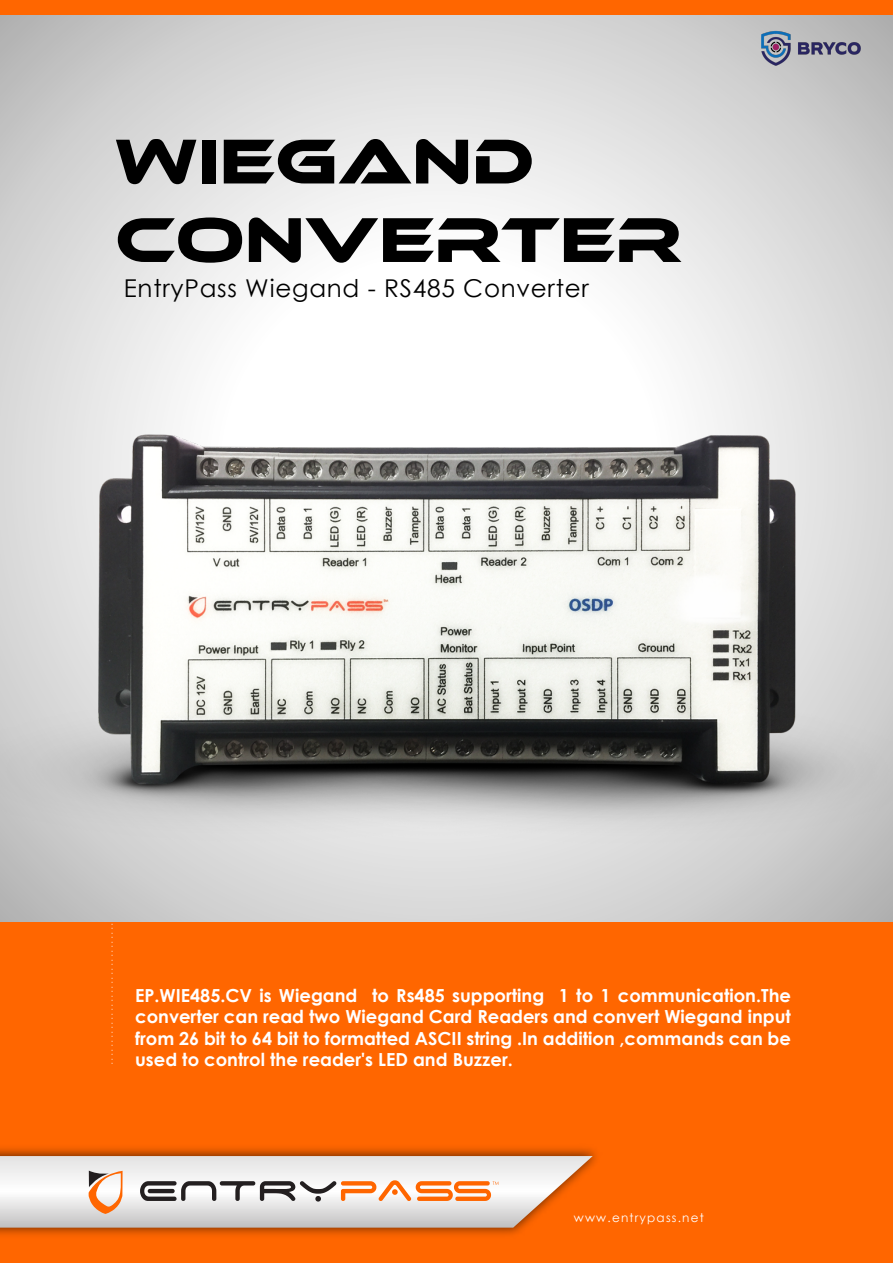
<style>
.page{position:relative;width:893px;height:1263px;background:#fff}
.page>*{position:absolute;margin:0;border:0;box-sizing:border-box;transform-origin:0 0}
.t1{font:65.4px/78.4px "Ethnocentric Rg";color:#000}
.t2{font:24.6px "Century Gothic";letter-spacing:.03em;color:#000}
.t3{font:700 18px/21.6px "Century Gothic";color:#fff;text-align:justify}
.t4{font:12px "Century Gothic";letter-spacing:.1em;color:#fff}
.t5{font:7.5px "Letter Gothic Std";color:#fff}
</style>
<div class="page">
<svg style="left:0;top:15px;width:893px;height:295px"></svg>
<div style="left:0;top:0;width:893px;height:15px;background:#f60"></div>
<div style="left:0;top:922px;width:893px;height:341px;background:#f60"></div>
<img style="left:0;top:1148px;width:597px;height:87px">
<svg style="left:0;top:1156px;width:593px;height:71px;background:#e1cfc4"></svg>
<img style="left:0;top:310px;width:893px;height:612px">
<img style="left:757px;top:27px;width:107px;height:43px">
<h1 class="t1" style="left:115px;top:122px;width:569px">WIEGAND<br>CONVERTER</h1>
<h2 class="t2" style="left:124px;top:273px;width:467px">EntryPass Wiegand - RS485 Converter</h2>
<p class="t5" style="left:119px;top:921px;width:146px;rotate:90deg">................................</p>
<p class="t3" style="left:135px;top:984px;width:657px">EP.WIE485.CV is Wiegand to Rs485 supporting 1 to 1 communication.The converter can read two Wiegand Card Readers and convert Wiegand input from 26 bit to 64 bit to formatted ASCII string .In addition ,commands can be used to control the reader's LED and Buzzer.</p>
<p class="t4" style="left:574px;top:1210px;width:131px">www.entrypass.net</p>
</div>
